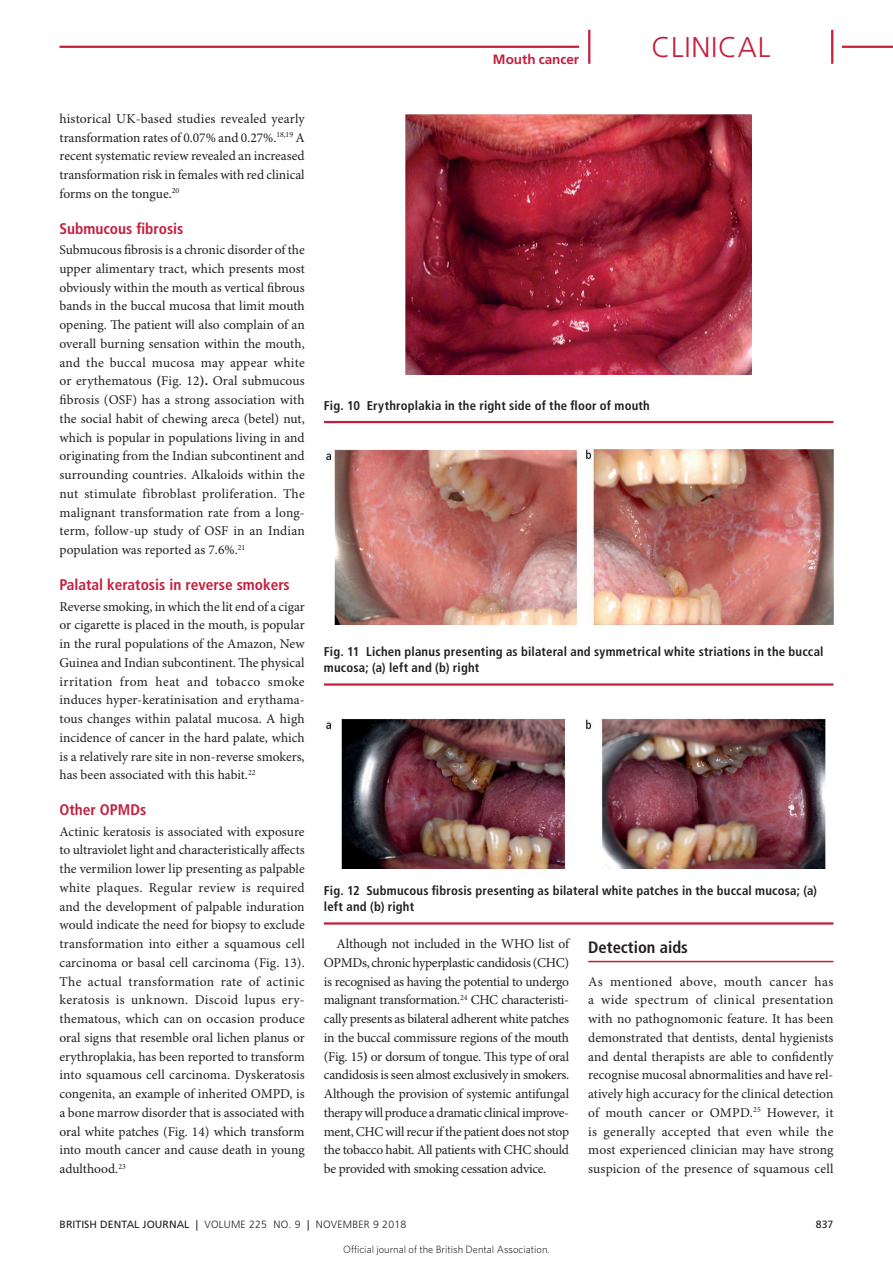
<style>
.page{position:relative;width:893px;height:1263px;background:#fff}
.page>*{position:absolute;margin:0;border:0;box-sizing:border-box;transform-origin:0 0}
.t1{font:300 28.5px "Frutiger LT Std";letter-spacing:.025em;color:#c31f3d}
.crosshead_1{font:700 condensed 16.5px "Frutiger LT Std";color:#231f20}
.crosshead_2{font:700 condensed 15.3px "Frutiger LT Std";color:#c31f3d}
.body_fullout{font:13.5px/18.8px "Minion Pro";color:#231f20;text-align:justify}
.body{font:13.5px/18.8px "Minion Pro";letter-spacing:-.02em;color:#231f20;text-align:justify}
.t2{font:700 13.5px "Frutiger LT Std";color:#c31f3d}
.table_fig_caption{font:700 condensed 12.75px/16.5px "Frutiger LT Std";letter-spacing:.015em;color:#231f20}
.t3{font:300 10.5px "Frutiger LT Std";letter-spacing:.02em;color:#231f20}
.t4{font:300 10.5px "Whitney";color:#000}
.t5{font:10.5px "Frutiger LT Std";color:#231f20}
.s1{font-weight:700}
.s2{font-weight:400}
</style>
<div class="page">
<hr style="left:588px;top:961px;width:245px;height:1px;background:#c31f3d">
<hr style="left:324px;top:683px;width:509px;height:3px;background:#c31f3d">
<img style="left:325px;top:450px;width:508px;height:174px">
<hr style="left:324px;top:922px;width:509px;height:2px;background:#c31f3d">
<img style="left:325px;top:718px;width:501px;height:150px">
<hr style="left:324px;top:421px;width:509px;height:2px;background:#c31f3d">
<img style="left:405px;top:115px;width:347px;height:260px">
<hr style="left:60px;top:46px;width:833px;height:2px;background:#c31f3d">
<div style="left:580px;top:30px;width:262px;height:34px;background:#fff"></div>
<hr style="left:831px;top:30px;width:2px;height:34px;background:#c31f3d">
<hr style="left:588px;top:30px;width:2px;height:34px;background:#c31f3d">
<p class="t2" style="left:493px;top:51px;width:88px">Mouth cancer</p>
<h1 class="t1" style="left:651px;top:31px;width:120px">CLINICAL</h1>
<p class="body_fullout" style="left:60px;top:110px;width:247px">historical UK-based studies revealed yearly transformation rates of 0.07% and 0.27%.<sup>18,19</sup> A recent systematic review revealed an increased transformation risk in females with red clinical forms on the tongue.<sup>20</sup></p>
<p class="crosshead_2" style="left:60px;top:220px;width:126px">Submucous fibrosis</p>
<p class="body_fullout" style="left:60px;top:241px;width:247px">Submucous fibrosis is a chronic disorder of the upper alimentary tract, which presents most obviously within the mouth as vertical fibrous bands in the buccal mucosa that limit mouth opening. The patient will also complain of an overall burning sensation within the mouth, and the buccal mucosa may appear white or erythematous <span class="s1">(</span>Fig. 12<span class="s1">).</span> Oral submucous fibrosis (OSF) has a strong association with the social habit of chewing areca (betel) nut, which is popular in populations living in and originating from the Indian subcontinent and surrounding countries. Alkaloids within the nut stimulate fibroblast proliferation. The malignant transformation rate from a long&shy;term, follow-up study of OSF in an Indian population was reported as 7.6%.<sup>21</sup></p>
<p class="crosshead_2" style="left:60px;top:576px;width:232px">Palatal keratosis in reverse smokers</p>
<p class="body_fullout" style="left:60px;top:597px;width:247px">Reverse smoking, in which the lit end of a cigar or cigarette is placed in the mouth, is popular in the rural populations of the Amazon, New Guinea and Indian subcontinent. The physical irritation from heat and tobacco smoke induces hyper-keratinisation and erythama&shy;tous changes within palatal mucosa. A high incidence of cancer in the hard palate, which is a relatively rare site in non-reverse smokers, has been associated with this habit.<sup>22</sup></p>
<p class="crosshead_2" style="left:60px;top:801px;width:88px">Other OPMDs</p>
<p class="body_fullout" style="left:60px;top:822px;width:247px">Actinic keratosis is associated with exposure to ultraviolet light and characteristically affects the vermilion lower lip presenting as palpable white plaques. Regular review is required and the development of palpable induration would indicate the need for biopsy to exclude transformation into either a squamous cell carcinoma or basal cell carcinoma (Fig. 13).<br>The actual transformation rate of actinic keratosis is unknown. Discoid lupus ery&shy;thematous, which can on occasion produce oral signs that resemble oral lichen planus or erythroplakia, has been reported to transform into squamous cell carcinoma. Dyskeratosis congenita, an example of inherited OMPD, is a bone marrow disorder that is associated with oral white patches (Fig. 14) which transform into mouth cancer and cause death in young adulthood.<sup>23</sup></p>
<p class="table_fig_caption" style="left:324px;top:397px;width:327px">Fig. 10 Erythroplakia in the right side of the floor of mouth</p>
<p class="table_fig_caption" style="left:324px;top:643px;width:501px">Fig. 11 Lichen planus presenting as bilateral and symmetrical white striations in the buccal mucosa; (a) left and (b) right</p>
<p class="table_fig_caption" style="left:324px;top:882px;width:495px">Fig. 12 Submucous fibrosis presenting as bilateral white patches in the buccal mucosa; (a) left and (b) right</p>
<p class="body" style="left:324px;top:935px;width:247px;text-indent:13px">Although not included in the WHO list of OPMDs, chronic hyperplastic candidosis (CHC) is recognised as having the potential to undergo malignant transformation.<sup>24</sup> CHC characteristi&shy;cally presents as bilateral adherent white patches in the buccal commissure regions of the mouth (Fig. 15<span class="s1">)</span> or dorsum of tongue. This type of oral candidosis is seen almost exclusively in smokers.<br>Although the provision of systemic antifungal therapy will produce a dramatic clinical improve&shy;ment, CHC will recur if the patient does not stop the tobacco habit. All patients with CHC should be provided with smoking cessation advice.</p>
<p class="crosshead_1" style="left:588px;top:937px;width:101px">Detection aids</p>
<p class="body_fullout" style="left:588px;top:972px;width:247px">As mentioned above, mouth cancer has a wide spectrum of clinical presentation with no pathognomonic feature. It has been demonstrated that dentists, dental hygienists and dental therapists are able to confidently recognise mucosal abnormalities and have rel&shy;atively high accuracy for the clinical detection of mouth cancer or OMPD.<sup>25</sup> However, it is generally accepted that even while the most experienced clinician may have strong suspicion of the presence of squamous cell</p>
<p class="t3" style="left:60px;top:1219px;width:348px"><span class="s2">BRITISH DENTAL JOURNAL |</span> VOLUME 225 NO. 9 <span class="s2">|</span> NOVEMBER 9 2018</p>
<p class="t5" style="left:816px;top:1218px;width:19px">837</p>
<p class="t4" style="left:343px;top:1243px;width:208px">Official journal of the British Dental Association.</p>
</div>
